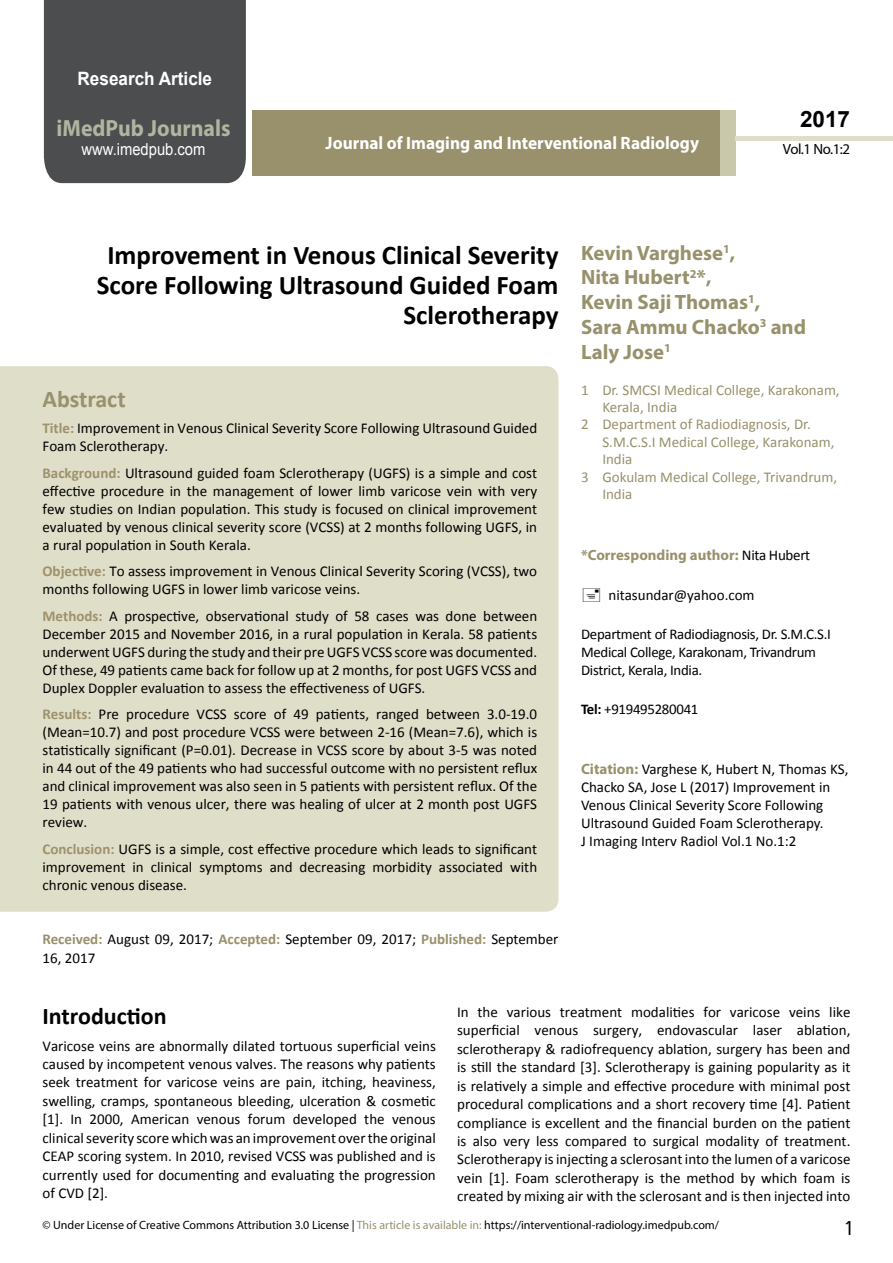
<style>
.page{position:relative;width:893px;height:1263px;background:#fff}
.page>*{position:absolute;margin:0;border:0;box-sizing:border-box;transform-origin:0 0}
.t1{font:700 27px/29.7px "Calibri";color:#000;text-align:right}
.t2{font:25.5px "Tunga";color:#000}
.t3{font:700 24px "Calibri";color:#000}
.t4{font:700 24px "Calibri";color:#98916c}
.t5{font:700 23.4px "Myriad Pro";color:#b0b5a0;scale:.93 1}
.t6{font:700 22.5px "Arial";color:#000}
.t7{font:700 20.85px/24.9px "Myriad Pro";color:#97916c}
.t8{font:700 18.45px "Arial";color:#fff;scale:.93 1}
.t9{font:700 18px "Myriad Pro";color:#fff;scale:.96 1}
.t10{font:16.5px "Arial";color:#fff;scale:.89 1}
.t11{font:15px/18px "Calibri";color:#000;text-align:justify}
.t12{font:15px "Calibri";color:#98916c}
.t13{font:14.85px/17.9px "Calibri";letter-spacing:-.02em;color:#000}
.t14{font:700 14.85px "Myriad Pro";color:#98916c}
.t15{font:14.85px "Myriad Pro";color:#000}
.t16{font:12px "Myriad Pro";color:#000}
.s1{font-weight:700;color:#9e916c}
.s2{font-weight:700;color:#98916c}
.s3{font-family:"Calibri";font-weight:400;font-size:15px;color:#000}
.s4{font-weight:700}
.s5{font-family:"Myriad Pro";font-weight:700;color:#98916c}
.s6{color:#98916c}
</style>
<div class="page">
<div style="left:252px;top:110px;width:469px;height:66px;background:#98916c"></div>
<div style="left:720px;top:110px;width:16px;height:66px;background:#cac8ab"></div>
<div style="left:44px;top:0;width:202px;height:183px;background:#4c4d4f"></div>
<hr style="left:736px;top:137px;width:157px;height:4px;background:#dfdec9">
<div style="left:0;top:366px;width:558px;height:546px;background:#dfdec9"></div>
<p class="t8" style="left:78px;top:66px;width:146px">Research Article</p>
<h3 class="t5" style="left:57px;top:113px;width:188px">iMedPub Journals</h3>
<h3 class="t6" style="left:800px;top:104px;width:52px">2017</h3>
<p class="t15" style="left:783px;top:140px;width:69px">Vol.1 No.1:2</p>
<p class="t9" style="left:326px;top:132px;width:390px">Journal of Imaging and Interventional Radiology</p>
<p class="t10" style="left:82px;top:138px;width:141px">www.imedpub.com</p>
<h1 class="t1" style="left:97px;top:240px;width:463px">Improvement in Venous Clinical Severity<br>Score Following Ultrasound Guided Foam<br>Sclerotherapy</h1>
<h3 class="t4" style="left:43px;top:384px;width:85px">Abstract</h3>
<p class="t11" style="left:43px;top:419px;width:496px"><span class="s1">Title:</span> Improvement in Venous Clinical Severity Score Following Ultrasound Guided<br>Foam Sclerotherapy.</p>
<p class="t11" style="left:43px;top:464px;width:496px"><span class="s1">Background:</span> Ultrasound guided foam Sclerotherapy (UGFS) is a simple and cost effective procedure in the management of lower limb varicose vein with very few studies on Indian population. This study is focused on clinical improvement evaluated by venous clinical severity score (VCSS) at 2 months following UGFS, in a rural population in South Kerala.</p>
<p class="t11" style="left:43px;top:562px;width:496px"><span class="s1">Objective:</span> To assess improvement in Venous Clinical Severity Scoring (VCSS), two months following UGFS in lower limb varicose veins.</p>
<p class="t11" style="left:43px;top:607px;width:496px"><span class="s1">Methods:</span> A prospective, observational study of 58 cases was done between December 2015 and November 2016, in a rural population in Kerala. 58 patients underwent UGFS during the study and their pre UGFS VCSS score was documented.<br>Of these, 49 patients came back for follow up at 2 months, for post UGFS VCSS and Duplex Doppler evaluation to assess the effectiveness of UGFS.</p>
<p class="t11" style="left:43px;top:705px;width:496px"><span class="s1">Results:</span> Pre procedure VCSS score of 49 patients, ranged between 3.0-19.0 (Mean=10.7) and post procedure VCSS were between 2-16 (Mean=7.6), which is statistically significant (P=0.01). Decrease in VCSS score by about 3-5 was noted in 44 out of the 49 patients who had successful outcome with no persistent reflux and clinical improvement was also seen in 5 patients with persistent reflux. Of the 19 patients with venous ulcer, there was healing of ulcer at 2 month post UGFS review.</p>
<p class="t11" style="left:43px;top:840px;width:496px"><span class="s1">Conclusion:</span> UGFS is a simple, cost effective procedure which leads to significant improvement in clinical symptoms and decreasing morbidity associated with chronic venous disease.</p>
<p class="t11" style="left:43px;top:930px;width:517px;line-height:18.8px"><span class="s2">Received:</span> August 09, 2017; <span class="s2">Accepted:</span> September 09, 2017; <span class="s2">Published:</span> September<br>16, 2017</p>
<h3 class="t7" style="left:581px;top:239px;width:227px">Kevin Varghese<sup>1</sup>,<br>Nita Hubert<sup>2</sup>*,<br>Kevin Saji Thomas<sup>1</sup>,<br>Sara Ammu Chacko<sup>3</sup> and<br>Laly Jose<sup>1</sup></h3>
<p class="t12" style="left:581px;top:380px;width:260px">1 Dr. SMCSI Medical College, Karakonam,</p>
<p class="t12" style="left:602px;top:397px;width:77px">Kerala, India</p>
<p class="t12" style="left:581px;top:415px;width:231px">2 Department of Radiodiagnosis, Dr.</p>
<p class="t12" style="left:602px;top:432px;width:234px">S.M.C.S.I Medical College, Karakonam,</p>
<p class="t12" style="left:602px;top:450px;width:32px">India</p>
<p class="t12" style="left:581px;top:467px;width:258px">3 Gokulam Medical College, Trivandrum,</p>
<p class="t12" style="left:602px;top:484px;width:32px">India</p>
<p class="t14" style="left:581px;top:545px;width:231px">*Corresponding author: <span class="s3">Nita Hubert</span></p>
<p class="t11" style="left:609px;top:586px;width:148px">nitasundar@yahoo.com</p>
<p class="t13" style="left:581px;top:625px;width:251px">Department of Radiodiagnosis, Dr. S.M.C.S.I<br>Medical College, Karakonam, Trivandrum<br>District, Kerala, India.</p>
<p class="t13" style="left:581px;top:700px;width:119px"><span class="s4">Tel:</span> +919495280041</p>
<p class="t11" style="left:581px;top:760px;width:269px;text-align:left"><span class="s5">Citation:</span> Varghese K, Hubert N, Thomas KS, Chacko SA, Jose L (2017) Improvement in Venous Clinical Severity Score Following Ultrasound Guided Foam Sclerotherapy.<br>J Imaging Interv Radiol Vol.1 No.1:2</p>
<h3 class="t3" style="left:43px;top:1000px;width:126px">Introduction</h3>
<p class="t11" style="left:43px;top:1036px;width:395px;line-height:18.5px">Varicose veins are abnormally dilated tortuous superficial veins caused by incompetent venous valves. The reasons why patients seek treatment for varicose veins are pain, itching, heaviness, swelling, cramps, spontaneous bleeding, ulceration &amp; cosmetic [1]. In 2000, American venous forum developed the venous clinical severity score which was an improvement over the original CEAP scoring system. In 2010, revised VCSS was published and is currently used for documenting and evaluating the progression of CVD [2].</p>
<p class="t11" style="left:457px;top:1003px;width:395px;line-height:18.5px">In the various treatment modalities for varicose veins like superficial venous surgery, endovascular laser ablation, sclerotherapy &amp; radiofrequency ablation, surgery has been and is still the standard [3]. Sclerotherapy is gaining popularity as it is relatively a simple and effective procedure with minimal post procedural complications and a short recovery time [4]. Patient compliance is excellent and the financial burden on the patient is also very less compared to surgical modality of treatment.<br>Sclerotherapy is injecting a sclerosant into the lumen of a varicose vein [1]. Foam sclerotherapy is the method by which foam is created by mixing air with the sclerosant and is then injected into</p>
<p class="t16" style="left:43px;top:1218px;width:678px">© Under License of Creative Commons Attribution 3.0 License | <span class="s6">This article is available in:</span> https://interventional-radiology.imedpub.com/</p>
<h2 class="t2" style="left:845px;top:1211px;width:9px">1</h2>
</div>
